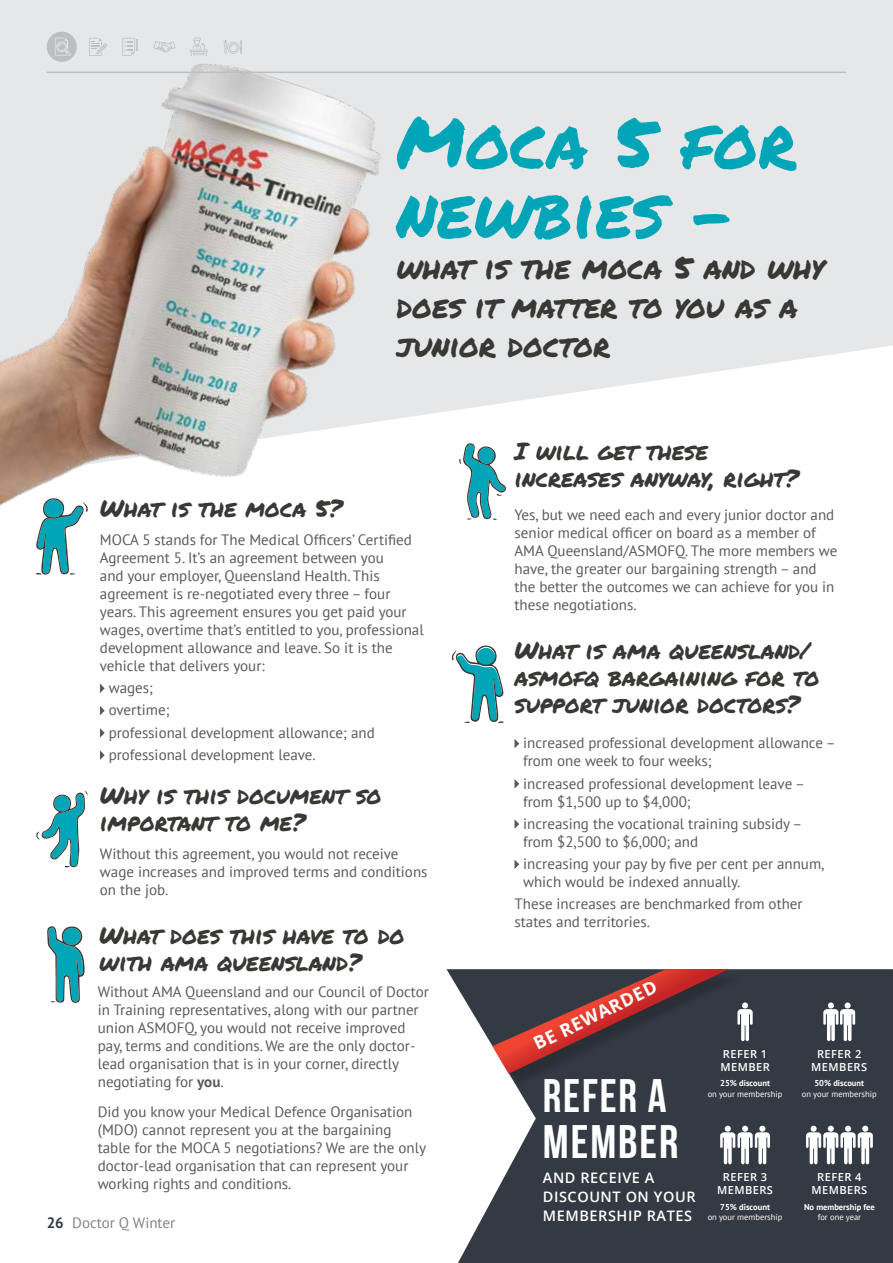
<style>
.page{position:relative;width:893px;height:1263px;background:#fff}
.page>*{position:absolute;margin:0;border:0;box-sizing:border-box;transform-origin:0 0}
.t1{font:70.8px/69.6px "Permanent Marker";color:#00a6b8}
.t2{font:47.1px/45.2px "Bebas Neue";letter-spacing:.04em;color:#fff}
.t3{font:31.5px/39px "Permanent Marker";color:#383935}
.t4{font:24px/27px "Permanent Marker";color:#383935}
.t5{font:700 18px "Open Sans";color:#fff}
.t6{font:15px/18px "PT Sans";color:#58595b}
.t7{font:15px "PT Sans";color:#808285}
.t8{font:600 14.4px/19px "Open Sans";letter-spacing:.04em;color:#fff}
.t9{font:600 11.1px/13.6px "Open Sans";letter-spacing:.04em;color:#fff;text-align:center}
.t10{font:8.55px "PT Sans";color:#fff}
.t11{font:700 8.55px "PT Sans";color:#fff}
.s1{font-weight:700}
.s2{font-weight:700;color:#343a43}
</style>
<div class="page">
<svg style="left:446px;top:969px;width:447px;height:294px;background:#51565d"></svg>
<div style="left:496px;top:972px;width:247px;height:116px;background:#343a43"></div>
<svg style="left:492px;top:969px;width:237px;height:105px"></svg>
<svg style="left:737px;top:1002px;width:16px;height:39px"></svg>
<svg style="left:720px;top:1126px;width:50px;height:38px"></svg>
<svg style="left:823px;top:1002px;width:32px;height:39px"></svg>
<div style="left:844px;top:1002px;width:7px;height:6px;background:#fff;border-radius:50%"></div>
<svg style="left:806px;top:1126px;width:67px;height:38px"></svg>
<div style="left:0;top:0;width:893px;height:25px;background:#e6e7e8"></div>
<img style="left:0;top:25px;width:893px;height:481px">
<svg style="left:100px;top:684px;width:5px;height:9px"></svg>
<svg style="left:100px;top:706px;width:5px;height:9px"></svg>
<svg style="left:100px;top:728px;width:5px;height:10px"></svg>
<svg style="left:100px;top:750px;width:5px;height:10px"></svg>
<svg style="left:36px;top:497px;width:52px;height:78px"></svg>
<svg style="left:36px;top:791px;width:52px;height:76px"></svg>
<svg style="left:47px;top:926px;width:38px;height:77px"></svg>
<svg style="left:459px;top:443px;width:48px;height:77px"></svg>
<svg style="left:514px;top:739px;width:5px;height:9px"></svg>
<svg style="left:514px;top:779px;width:5px;height:9px"></svg>
<svg style="left:514px;top:819px;width:5px;height:10px"></svg>
<svg style="left:514px;top:859px;width:5px;height:10px"></svg>
<svg style="left:451px;top:645px;width:52px;height:79px"></svg>
<svg style="left:224px;top:40px;width:18px;height:14px"></svg>
<svg style="left:89px;top:38px;width:18px;height:18px"></svg>
<svg style="left:122px;top:38px;width:16px;height:18px"></svg>
<svg style="left:190px;top:38px;width:18px;height:18px"></svg>
<svg style="left:153px;top:41px;width:23px;height:12px"></svg>
<div style="left:47px;top:32px;width:30px;height:30px;background:#bcbec0;border-radius:50%"></div>
<svg style="left:55px;top:38px;width:16px;height:18px"></svg>
<hr style="left:47px;top:72px;width:799px;height:1px;background:#bcbec0">
<h1 class="t1" style="left:396px;top:106px;width:401px">Moca 5 for newbies -</h1>
<h3 class="t3" style="left:396px;top:246px;width:429px">what is the moca 5 and why does it matter to you as a junior doctor</h3>
<h3 class="t4" style="left:100px;top:494px;width:244px">What is the moca 5?</h3>
<p class="t6" style="left:100px;top:530px;width:325px">MOCA 5 stands for The Medical Officers’ Certified Agreement 5. It’s an agreement between you<br>and your employer, Queensland Health. This agreement is re-negotiated every three – four years. This agreement ensures you get paid your wages, overtime that’s entitled to you, professional development allowance and leave. So it is the vehicle that delivers your:</p>
<p class="t6" style="left:109px;top:676px;width:268px;line-height:22.2px">wages;<br>overtime;<br>professional development allowance; and professional development leave.</p>
<h3 class="t4" style="left:100px;top:781px;width:283px">Why is this document so important to me?</h3>
<p class="t6" style="left:100px;top:845px;width:329px">Without this agreement, you would not receive wage increases and improved terms and conditions on the job.</p>
<h3 class="t4" style="left:99px;top:921px;width:307px">What does this have to do with ama queensland?</h3>
<p class="t6" style="left:98px;top:982px;width:333px">Without AMA Queensland and our Council of Doctor in Training representatives, along with our partner union ASMOFQ, you would not receive improved pay, terms and conditions. We are the only doctor&shy;lead organisation that is in your corner, directly negotiating for <span class="s1">you</span>.</p>
<p class="t6" style="left:98px;top:1103px;width:330px">Did you know your Medical Defence Organisation (MDO) cannot represent you at the bargaining table for the MOCA 5 negotiations? We are the only doctor-lead organisation that can represent your working rights and conditions.</p>
<p class="t7" style="left:47px;top:1213px;width:130px"><span class="s2">26</span> Doctor Q Winter</p>
<h3 class="t4" style="left:514px;top:437px;width:286px">I will get these increases anyway, right?</h3>
<p class="t6" style="left:514px;top:505px;width:324px">Yes, but we need each and every junior doctor and senior medical officer on board as a member of AMA Queensland/ASMOFQ. The more members we have, the greater our bargaining strength – and the better the outcomes we can achieve for you in these negotiations.</p>
<h3 class="t4" style="left:514px;top:636px;width:306px">What is ama queensland/ asmofq bargaining for to support junior doctors?</h3>
<p class="t6" style="left:523px;top:734px;width:314px">increased professional development allowance – from one week to four weeks;</p>
<p class="t6" style="left:523px;top:774px;width:283px">increased professional development leave – from $1,500 up to $4,000;</p>
<p class="t6" style="left:523px;top:814px;width:281px">increasing the vocational training subsidy – from $2,500 to $6,000; and</p>
<p class="t6" style="left:523px;top:854px;width:303px">increasing your pay by five per cent per annum, which would be indexed annually.</p>
<p class="t6" style="left:514px;top:895px;width:290px">These increases are benchmarked from other states and territories.</p>
<p class="t5" style="left:529px;top:1033px;width:136px;rotate:-26deg">BE REWARDED</p>
<h2 class="t2" style="left:543px;top:1073px;width:137px">REFER A<br>MEMBER</h2>
<p class="t8" style="left:543px;top:1168px;width:154px">AND RECEIVE A<br>DISCOUNT ON YOUR<br>MEMBERSHIP RATES</p>
<p class="t9" style="left:720px;top:1046px;width:51px;text-align:left">REFER 1<br>MEMBER</p>
<p class="t11" style="left:720px;top:1078px;width:51px">25% discount</p>
<p class="t10" style="left:708px;top:1088px;width:76px">on your membership</p>
<p class="t9" style="left:717px;top:1170px;width:57px">REFER 3<br>MEMBERS</p>
<p class="t11" style="left:720px;top:1201px;width:51px">75% discount</p>
<p class="t10" style="left:708px;top:1211px;width:76px">on your membership</p>
<p class="t9" style="left:811px;top:1046px;width:57px">REFER 2<br>MEMBERS</p>
<p class="t11" style="left:814px;top:1078px;width:51px">50% discount</p>
<p class="t10" style="left:802px;top:1088px;width:76px">on your membership</p>
<p class="t9" style="left:811px;top:1170px;width:57px">REFER 4<br>MEMBERS</p>
<p class="t11" style="left:804px;top:1201px;width:72px">No membership fee</p>
<p class="t10" style="left:818px;top:1211px;width:45px">for one year</p>
</div>
